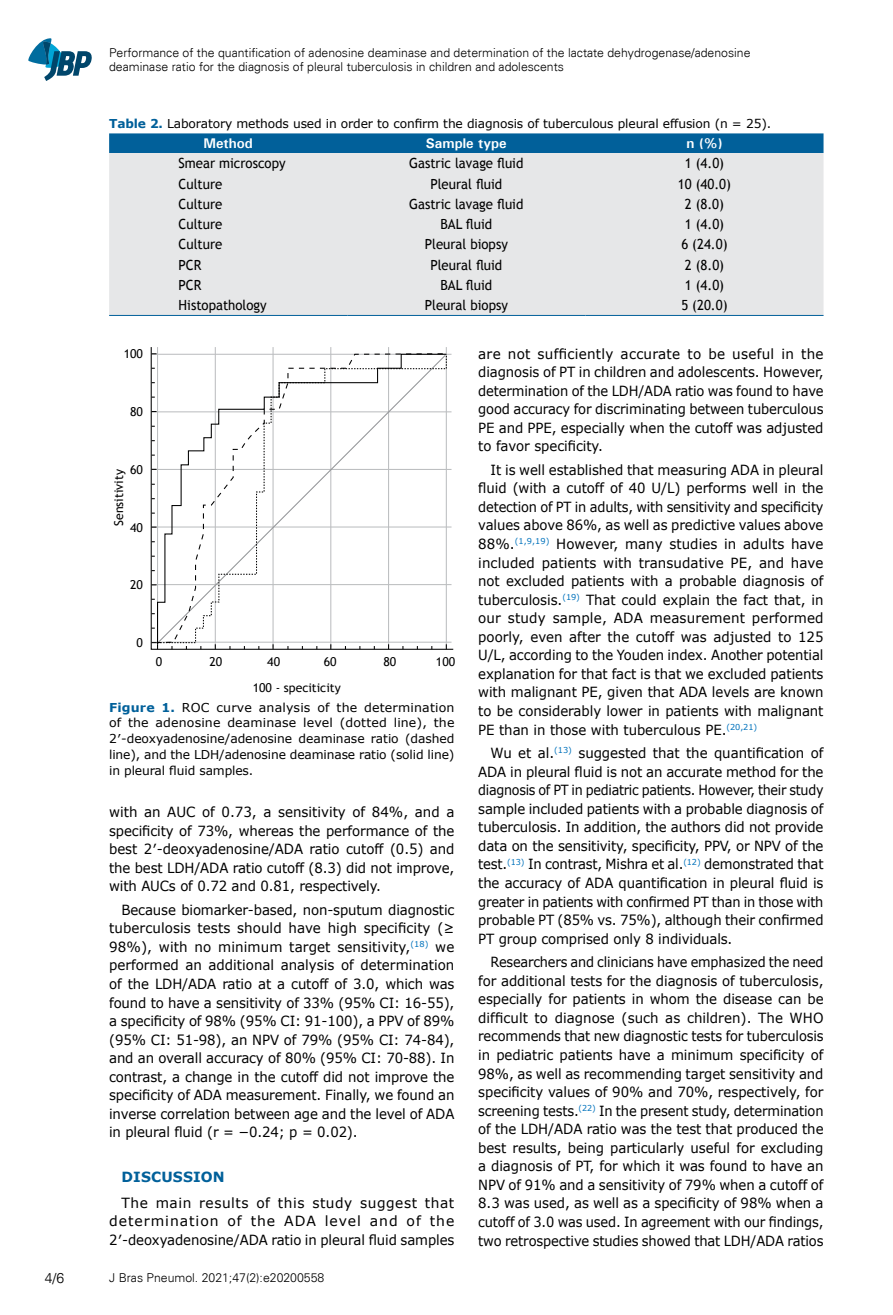
<style>
.page{position:relative;width:893px;height:1315px;background:#fff}
.page>*{position:absolute;margin:0;border:0;box-sizing:border-box;transform-origin:0 0}
.t1{font:14px/18.6px "Verdana";letter-spacing:-.01em;color:#000;text-align:justify;scale:.95 1}
.t2{font:14px/18.6px "Verdana";letter-spacing:-.01em;color:#000;text-align:justify;scale:.92 1}
.t3{font:14px/18.6px "Verdana";letter-spacing:-.01em;color:#000;text-align:justify}
.t4{font:14px "Trebuchet MS";color:#000;scale:.94 1}
.t5{font:14px/18.6px "Verdana";letter-spacing:-.01em;color:#000;text-align:justify;scale:.96 1}
.t6{font:700 14px "Univers";color:#fff}
.t7{font:700 14px "Verdana";letter-spacing:.01em;color:#01609a}
.t8{font:300 14px "Univers";color:#000}
.t9{font:12.25px/15.8px "Verdana";letter-spacing:-.01em;color:#000;text-align:justify}
.t10{font:300 12.25px/14.7px "Univers";color:#000}
.t11{font:12.25px "Trebuchet MS";color:#000}
.s1{font-weight:700;color:#01609a}
</style>
<div class="page">
<svg style="left:28px;top:38px;width:64px;height:43px"></svg>
<div style="left:109px;top:133px;width:714px;height:20px;background:#01609a"></div>
<div style="left:109px;top:153px;width:714px;height:162px;background:#e6e7e8"></div>
<hr style="left:109px;top:315px;width:238px;height:1px;background:#01609a">
<hr style="left:347px;top:315px;width:238px;height:1px;background:#01609a">
<hr style="left:585px;top:315px;width:238px;height:1px;background:#01609a">
<svg style="left:150px;top:347px;width:304px;height:303px"></svg>
<svg style="left:156px;top:353px;width:291px;height:290px"></svg>
<p class="t10" style="left:109px;top:45px;width:643px">Performance of the quantification of adenosine deaminase and determination of the lactate dehydrogenase/adenosine deaminase ratio for the diagnosis of pleural tuberculosis in children and adolescents</p>
<p class="t9" style="left:109px;top:116px;width:664px"><span class="s1">Table 2.</span> Laboratory methods used in order to confirm the diagnosis of tuberculous pleural effusion (n = 25).</p>
<p class="t6" style="left:203px;top:135px;width:51px">Method</p>
<p class="t6" style="left:426px;top:135px;width:82px">Sample type</p>
<p class="t6" style="left:686px;top:135px;width:38px">n (%)</p>
<p class="t4" style="left:179px;top:155px;width:115px">Smear microscopy</p>
<p class="t4" style="left:409px;top:155px;width:123px">Gastric lavage fluid</p>
<p class="t4" style="left:685px;top:155px;width:43px">1 (4.0)</p>
<p class="t4" style="left:179px;top:175px;width:48px">Culture</p>
<p class="t4" style="left:430px;top:175px;width:78px">Pleural fluid</p>
<p class="t4" style="left:678px;top:175px;width:58px">10 (40.0)</p>
<p class="t4" style="left:179px;top:196px;width:48px">Culture</p>
<p class="t4" style="left:409px;top:196px;width:123px">Gastric lavage fluid</p>
<p class="t4" style="left:685px;top:196px;width:43px">2 (8.0)</p>
<p class="t4" style="left:179px;top:216px;width:48px">Culture</p>
<p class="t4" style="left:440px;top:216px;width:57px">BAL fluid</p>
<p class="t4" style="left:685px;top:216px;width:43px">1 (4.0)</p>
<p class="t4" style="left:179px;top:236px;width:48px">Culture</p>
<p class="t4" style="left:425px;top:236px;width:90px">Pleural biopsy</p>
<p class="t4" style="left:681px;top:236px;width:51px">6 (24.0)</p>
<p class="t4" style="left:179px;top:256px;width:26px">PCR</p>
<p class="t4" style="left:430px;top:256px;width:78px">Pleural fluid</p>
<p class="t4" style="left:685px;top:256px;width:43px">2 (8.0)</p>
<p class="t4" style="left:179px;top:277px;width:26px">PCR</p>
<p class="t4" style="left:440px;top:277px;width:57px">BAL fluid</p>
<p class="t4" style="left:685px;top:277px;width:43px">1 (4.0)</p>
<p class="t4" style="left:179px;top:297px;width:95px">Histopathology</p>
<p class="t4" style="left:425px;top:297px;width:90px">Pleural biopsy</p>
<p class="t4" style="left:681px;top:297px;width:51px">5 (20.0)</p>
<p class="t11" style="left:124px;top:347px;width:21px">100</p>
<p class="t3" style="left:478px;top:344px;width:347px">are not sufficiently accurate to be useful in the diagnosis of PT in children and adolescents. However, determination of the LDH/ADA ratio was found to have good accuracy for discriminating between tuberculous PE and PPE, especially when the cutoff was adjusted to favor specificity.</p>
<p class="t1" style="left:478px;top:460px;width:365px;text-indent:12px">It is well established that measuring ADA in pleural fluid (with a cutoff of 40 U/L) performs well in the detection of PT in adults, with sensitivity and specificity values above 86%, as well as predictive values above 88%.<sup>(1,9,19)</sup> However, many studies in adults have included patients with transudative PE, and have not excluded patients with a probable diagnosis of tuberculosis.<sup>(19)</sup> That could explain the fact that, in our study sample, ADA measurement performed poorly, even after the cutoff was adjusted to 125<br>U/L, according to the Youden index. Another potential explanation for that fact is that we excluded patients with malignant PE, given that ADA levels are known to be considerably lower in patients with malignant PE than in those with tuberculous PE.<sup>(20,21)</sup></p>
<p class="t1" style="left:478px;top:744px;width:365px;text-indent:12px">Wu et al.<sup>(13)</sup> suggested that the quantification of ADA in pleural fluid is not an accurate method for the diagnosis of PT in pediatric patients. However, their study sample included patients with a probable diagnosis of tuberculosis. In addition, the authors did not provide data on the sensitivity, specificity, PPV, or NPV of the test.<sup>(13)</sup> In contrast, Mishra et al.<sup>(12)</sup> demonstrated that the accuracy of ADA quantification in pleural fluid is greater in patients with confirmed PT than in those with probable PT (85% vs. 75%), although their confirmed PT group comprised only 8 individuals.</p>
<p class="t2" style="left:478px;top:953px;width:377px;text-indent:12px">Researchers and clinicians have emphasized the need for additional tests for the diagnosis of tuberculosis, especially for patients in whom the disease can be difficult to diagnose (such as children). The WHO recommends that new diagnostic tests for tuberculosis in pediatric patients have a minimum specificity of 98%, as well as recommending target sensitivity and specificity values of 90% and 70%, respectively, for screening tests.<sup>(22)</sup> In the present study, determination of the LDH/ADA ratio was the test that produced the best results, being particularly useful for excluding a diagnosis of PT, for which it was found to have an NPV of 91% and a sensitivity of 79% when a cutoff of 8.3 was used, as well as a specificity of 98% when a cutoff of 3.0 was used. In agreement with our findings, two retrospective studies showed that LDH/ADA ratios</p>
<p class="t11" style="left:130px;top:404px;width:14px">80</p>
<p class="t11" style="left:130px;top:462px;width:14px">60</p>
<p class="t11" style="left:112px;top:526px;width:58px;rotate:-90deg">Sensitivity</p>
<p class="t11" style="left:130px;top:520px;width:14px">40</p>
<p class="t11" style="left:130px;top:578px;width:14px">20</p>
<p class="t11" style="left:137px;top:635px;width:8px">0</p>
<p class="t11" style="left:156px;top:654px;width:8px">0</p>
<p class="t11" style="left:210px;top:654px;width:14px">20</p>
<p class="t11" style="left:267px;top:654px;width:14px">40</p>
<p class="t11" style="left:324px;top:654px;width:14px">60</p>
<p class="t11" style="left:383px;top:654px;width:14px">80</p>
<p class="t11" style="left:436px;top:654px;width:21px">100</p>
<p class="t11" style="left:253px;top:680px;width:89px">100 - speciticity</p>
<p class="t9" style="left:109px;top:699px;width:347px"><span class="s1">Figure 1.</span> ROC curve analysis of the determination of the adenosine deaminase level (dotted line), the 2′-deoxyadenosine/adenosine deaminase ratio (dashed line), and the LDH/adenosine deaminase ratio (solid line) in pleural fluid samples.</p>
<p class="t5" style="left:109px;top:803px;width:361px">with an AUC of 0.73, a sensitivity of 84%, and a specificity of 73%, whereas the performance of the best 2′-deoxyadenosine/ADA ratio cutoff (0.5) and the best LDH/ADA ratio cutoff (8.3) did not improve, with AUCs of 0.72 and 0.81, respectively.</p>
<p class="t1" style="left:109px;top:900px;width:365px;text-indent:12px">Because biomarker-based, non-sputum diagnostic tuberculosis tests should have high specificity (≥ 98%), with no minimum target sensitivity,<sup>(18)</sup> we performed an additional analysis of determination of the LDH/ADA ratio at a cutoff of 3.0, which was found to have a sensitivity of 33% (95% CI: 16-55), a specificity of 98% (95% CI: 91-100), a PPV of 89% (95% CI: 51-98), an NPV of 79% (95% CI: 74-84), and an overall accuracy of 80% (95% CI: 70-88). In contrast, a change in the cutoff did not improve the specificity of ADA measurement. Finally, we found an inverse correlation between age and the level of ADA in pleural fluid (r = −0.24; p = 0.02).</p>
<p class="t7" style="left:122px;top:1166px;width:105px">DISCUSSION</p>
<p class="t3" style="left:109px;top:1193px;width:347px;text-indent:12px">The main results of this study suggest that determination of the ADA level and of the 2′-deoxyadenosine/ADA ratio in pleural fluid samples</p>
<p class="t8" style="left:45px;top:1269px;width:21px">4/6</p>
<p class="t10" style="left:109px;top:1270px;width:217px">J Bras Pneumol. 2021;47(2):e20200558</p>
</div>
